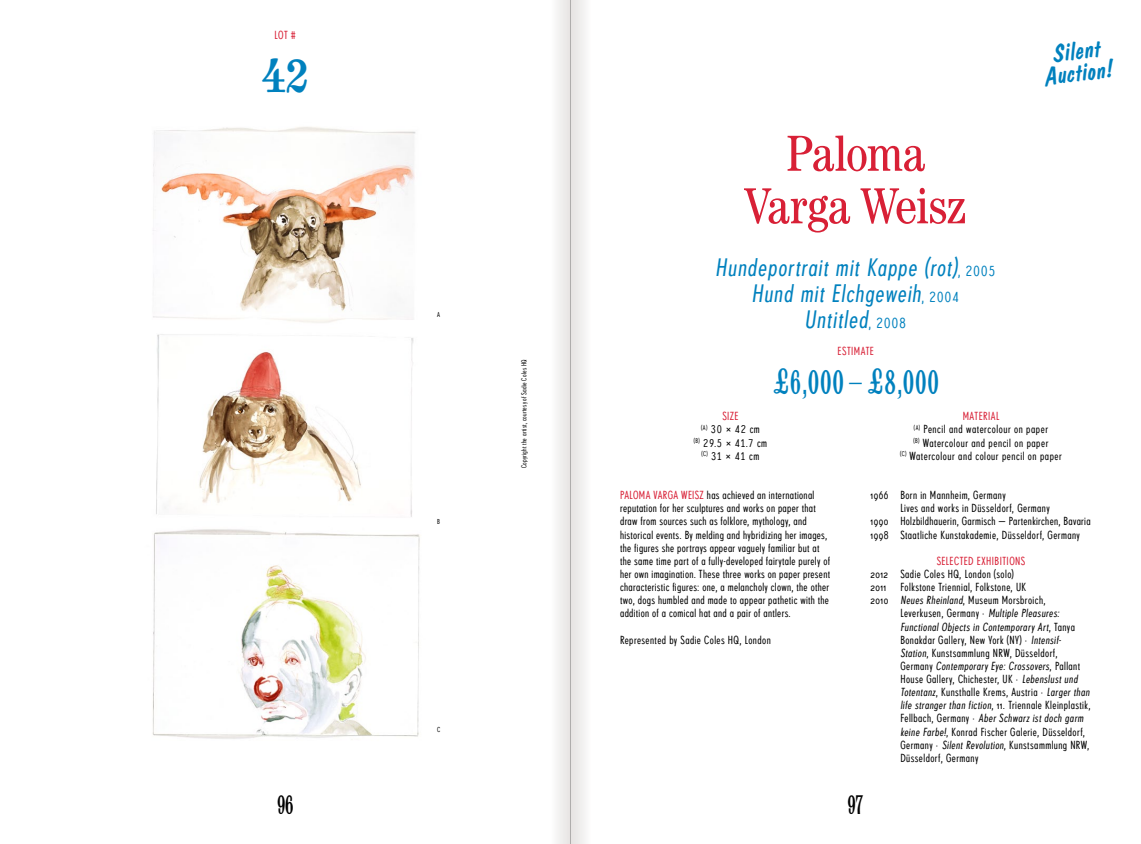
<style>
.page{position:relative;width:1141px;height:844px;background:#fff}
.page>*{position:absolute;margin:0;border:0;box-sizing:border-box;transform-origin:0 0}
.LEAP_-_artist{font:condensed 50.75px "Century Std";letter-spacing:-.015em;color:#d82036}
.LEAP_-_lotnumber{font:47.25px "Numbers Indicia";color:#0081be}
.LEAP_-_estimate{font:35.88px "Latin Elongated";letter-spacing:.025em;color:#0081be}
.t1{font:28px "Latin Elongated";color:#000}
.LEAP_-_slogan{font:25.38px "Dom Diagonal BT";color:#0081be}
.LEAP_-_artworktitle{font:condensed 24.5px "Super Grotesk OT";color:#0081be}
.LEAP_-_artist_timeli{font:condensed 11.38px/13.1px "Super Grotesk OT";letter-spacing:.035em;color:#000}
.LEAP_-_artist_text{font:condensed 11.38px/13.1px "Super Grotesk OT";letter-spacing:.03em;color:#000}
.LEAP_-_technical_A{font:condensed 11.38px "Super Grotesk OT";letter-spacing:.05em;color:#000}
.LEAP_-_h3{font:condensed 11.38px "Super Grotesk OT";letter-spacing:.045em;color:#d82036}
.LEAP___caption{font:condensed 7px "Super Grotesk OT";letter-spacing:.035em;color:#000}
.s1{font-size:14.88px}
.s2{font-family:"Microsoft Sans Serif";font-stretch:normal;font-size:9.62px}
.s3{color:#d82036}
</style>
<div class="page">
<img style="left:152px;top:127px;width:268px;height:612px">
<div style="left:551px;top:0;width:39px;height:843px;background:#f0efee"></div>
<hr style="left:570px;top:0;width:1px;height:843px;background:#afadac">
<p class="LEAP_-_h3" style="left:275px;top:29px;width:23px">LOT #</p>
<p class="LEAP_-_lotnumber" style="left:260px;top:54px;width:52px">42</p>
<p class="LEAP___caption" style="left:437px;top:311px;width:4px">A</p>
<p class="LEAP___caption" style="left:437px;top:518px;width:4px">B</p>
<p class="LEAP___caption" style="left:437px;top:725px;width:5px">C</p>
<p class="LEAP___caption" style="left:520px;top:468px;width:110px;rotate:-90deg">Copyright the artist, courtesy of Sadie Coles HQ</p>
<p class="LEAP_-_artist" style="left:786px;top:123px;width:141px">Paloma</p>
<p class="LEAP_-_artist" style="left:745px;top:176px;width:223px">Varga Weisz</p>
<p class="LEAP_-_artworktitle" style="left:715px;top:253px;width:282px">Hundeportrait mit Kappe (rot)<span class="s1">, 2005</span></p>
<p class="LEAP_-_artworktitle" style="left:751px;top:279px;width:210px">Hund mit Elchgeweih<span class="s1">, 2004</span></p>
<p class="LEAP_-_artworktitle" style="left:804px;top:306px;width:103px">Untitled<span class="s1">, 2008</span></p>
<p class="LEAP_-_h3" style="left:838px;top:344px;width:38px">ESTIMATE</p>
<p class="LEAP_-_estimate" style="left:772px;top:364px;width:168px">£6,000—£8,000</p>
<p class="LEAP_-_slogan" style="left:1052px;top:38px;width:49px;rotate:-7deg">Silent</p>
<p class="LEAP_-_slogan" style="left:1044px;top:61px;width:70px;rotate:-7deg">Auction!</p>
<p class="LEAP_-_h3" style="left:722px;top:410px;width:18px">SIZE</p>
<p class="LEAP_-_technical_A" style="left:701px;top:423px;width:60px"><sup>(A)</sup> 30 <span class="s2">×</span> 42 cm</p>
<p class="LEAP_-_technical_A" style="left:694px;top:436px;width:75px"><sup>(B)</sup> 29.5 <span class="s2">×</span> 41.7 cm</p>
<p class="LEAP_-_technical_A" style="left:701px;top:449px;width:59px"><sup>(C)</sup> 31 <span class="s2">×</span> 41 cm</p>
<p class="LEAP_-_artist_text" style="left:620px;top:488px;width:211px"><span class="s3">PALOMA VARGA WEISZ</span> has achieved an international reputation for her sculptures and works on paper that draw from sources such as folklore, mythology, and historical events. By melding and hybridizing her images, the figures she portrays appear vaguely familiar but at the same time part of a fully-developed fairytale purely of her own imagination. These three works on paper present characteristic figures: one, a melancholy clown, the other two, dogs humbled and made to appear pathetic with the addition of a comical hat and a pair of antlers.</p>
<p class="LEAP_-_artist_text" style="left:620px;top:633px;width:152px">Represented by Sadie Coles HQ, London</p>
<p class="LEAP_-_h3" style="left:963px;top:410px;width:38px">MATERIAL</p>
<p class="LEAP_-_technical_A" style="left:914px;top:423px;width:136px"><sup>(A)</sup> Pencil and watercolour on paper</p>
<p class="LEAP_-_technical_A" style="left:914px;top:436px;width:136px"><sup>(B)</sup> Watercolour and pencil on paper</p>
<p class="LEAP_-_technical_A" style="left:900px;top:449px;width:163px"><sup>(C)</sup> Watercolour and colour pencil on paper</p>
<p class="LEAP_-_artist_timeli" style="left:900px;top:488px;width:151px;text-indent:-30px">1966 Born in Mannheim, Germany<br>Lives and works in Düsseldorf, Germany</p>
<p class="LEAP_-_artist_timeli" style="left:871px;top:514px;width:222px">1990 Holzbildhauerin, Garmisch — Partenkirchen, Bavaria</p>
<p class="LEAP_-_artist_timeli" style="left:871px;top:528px;width:211px">1998 Staatliche Kunstakademie, Düsseldorf, Germany</p>
<p class="LEAP_-_h3" style="left:937px;top:554px;width:90px">SELECTED EXHIBITIONS</p>
<p class="LEAP_-_artist_timeli" style="left:871px;top:567px;width:145px">2012 Sadie Coles HQ, London (solo)</p>
<p class="LEAP_-_artist_timeli" style="left:871px;top:580px;width:157px">2011 Folkstone Triennial, Folkstone, UK</p>
<p class="LEAP_-_artist_timeli" style="left:900px;top:593px;width:193px;text-indent:-30px">2010 Neues Rheinland, Museum Morsbroich, Leverkusen, Germany · Multiple Pleasures:<br>Functional Objects in Contemporary Art, Ta n y a Bonakdar Gallery, New York (NY) · Intensif-Station, Kunstsammlung NRW, Düsseldorf,<br>G e r m a n y Contemporary Eye: Crossovers, Pa l l a n t House Gallery, Chichester, UK · Lebenslust und Totentanz, Kunsthalle Krems, Austria · Larger than life stranger than fiction, 11. Triennale Kleinplastik, Fellbach, Germany · Aber Schwarz ist doch garm keine Farbe!, Konrad Fischer Galerie, Düsseldorf, Germany · Silent Revolution, Kunstsammlung NRW, Düsseldorf, Germany</p>
<h3 class="t1" style="left:277px;top:791px;width:19px">96</h3>
<h3 class="t1" style="left:847px;top:791px;width:19px">97</h3>
</div>
